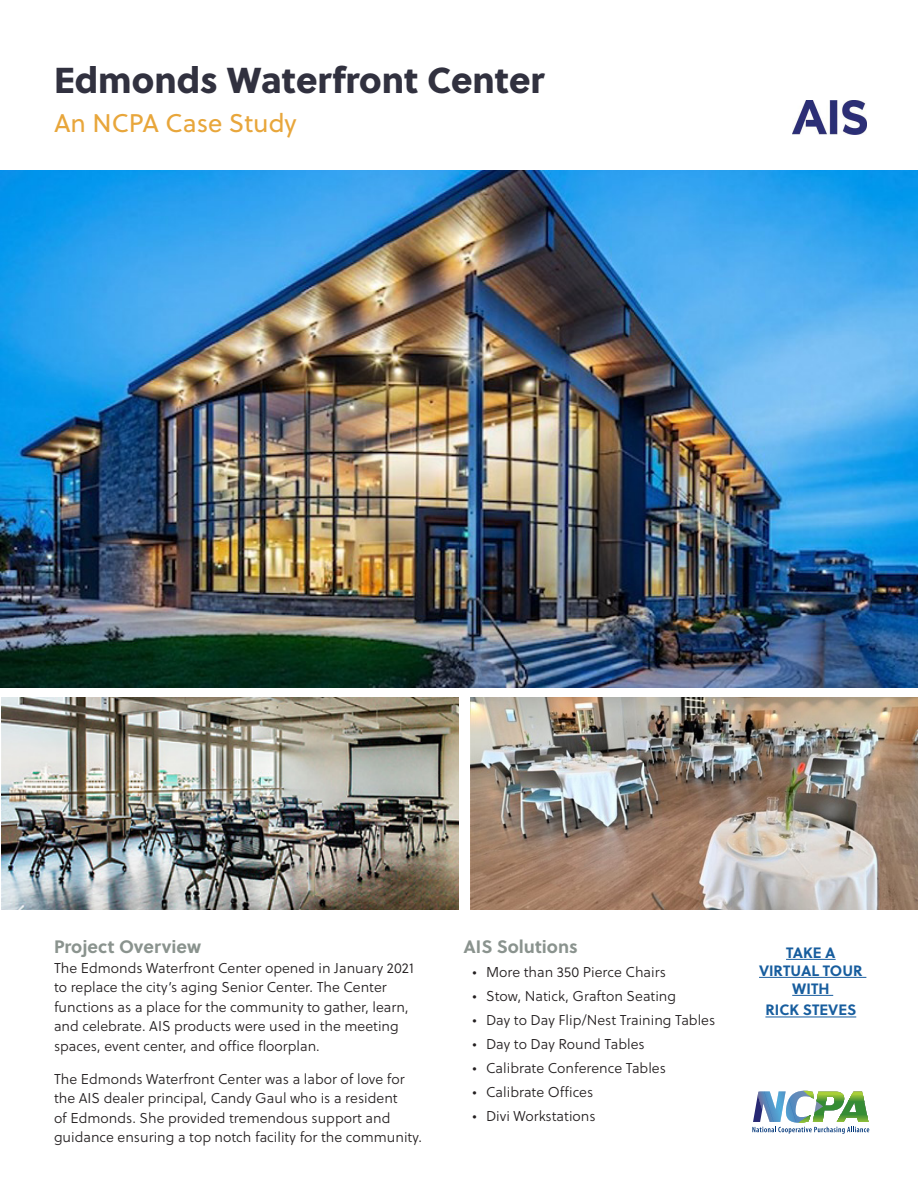
<style>
.page{position:relative;width:918px;height:1188px;background:#fff}
.page>*{position:absolute;margin:0;border:0;box-sizing:border-box;transform-origin:0 0}
.t1{font:36px "Soleil Xb";color:#31313f}
.t2{font:25.5px "Soleil";color:#e8a63b}
.subhead{font:700 18px "Soleil";color:#8a938e}
.subhead-2{font:700 15px "Soleil";color:#175d9e}
.Body_Copy{font:14.25px/19.5px "Soleil Lt";color:#231f20}
</style>
<div class="page">
<img style="left:0;top:171px;width:918px;height:516px">
<img style="left:793px;top:101px;width:73px;height:33px">
<img style="left:470px;top:698px;width:448px;height:212px">
<img style="left:2px;top:698px;width:457px;height:212px">
<svg style="left:752px;top:1091px;width:117px;height:43px"></svg>
<hr style="left:786px;top:959px;width:50px;height:1px;background:#175d9e">
<hr style="left:759px;top:977px;width:107px;height:1px;background:#175d9e">
<hr style="left:792px;top:995px;width:41px;height:1px;background:#175d9e">
<hr style="left:765px;top:1017px;width:91px;height:1px;background:#175d9e">
<p class="t1" style="left:54px;top:52px;width:492px">Edmonds Waterfront Center</p>
<p class="t2" style="left:54px;top:104px;width:244px">An NCPA Case Study</p>
<p class="subhead" style="left:54px;top:933px;width:149px">Project Overview</p>
<p class="Body_Copy" style="left:54px;top:958px;width:361px">The Edmonds Waterfront Center opened in January 2021 to replace the city’s aging Senior Center. The Center functions as a place for the community to gather, learn, and celebrate. AIS products were used in the meeting spaces, event center, and office floorplan.</p>
<p class="Body_Copy" style="left:54px;top:1069px;width:369px">The Edmonds Waterfront Center was a labor of love for the AIS dealer principal, Candy Gaul who is a resident<br>of Edmonds. She provided tremendous support and guidance ensuring a top notch facility for the community.</p>
<p class="subhead" style="left:464px;top:933px;width:116px">AIS Solutions</p>
<p class="Body_Copy" style="left:472px;top:962px;width:195px">• More than 350 Pierce Chairs</p>
<p class="Body_Copy" style="left:472px;top:986px;width:205px">• Stow, Natick, Grafton Seating</p>
<p class="Body_Copy" style="left:472px;top:1010px;width:244px">• Day to Day Flip/Nest Training Tables</p>
<p class="Body_Copy" style="left:472px;top:1034px;width:174px">• Day to Day Round Tables</p>
<p class="Body_Copy" style="left:472px;top:1058px;width:195px">• Calibrate Conference Tables</p>
<p class="Body_Copy" style="left:472px;top:1082px;width:122px">• Calibrate Offices</p>
<p class="Body_Copy" style="left:472px;top:1106px;width:125px">• Divi Workstations</p>
<p class="subhead-2" style="left:786px;top:941px;width:51px">TAKE A</p>
<p class="subhead-2" style="left:759px;top:959px;width:105px">VIRTUAL TOUR</p>
<p class="subhead-2" style="left:792px;top:977px;width:39px">WITH</p>
<p class="subhead-2" style="left:765px;top:999px;width:92px">RICK STEVES</p>
</div>
